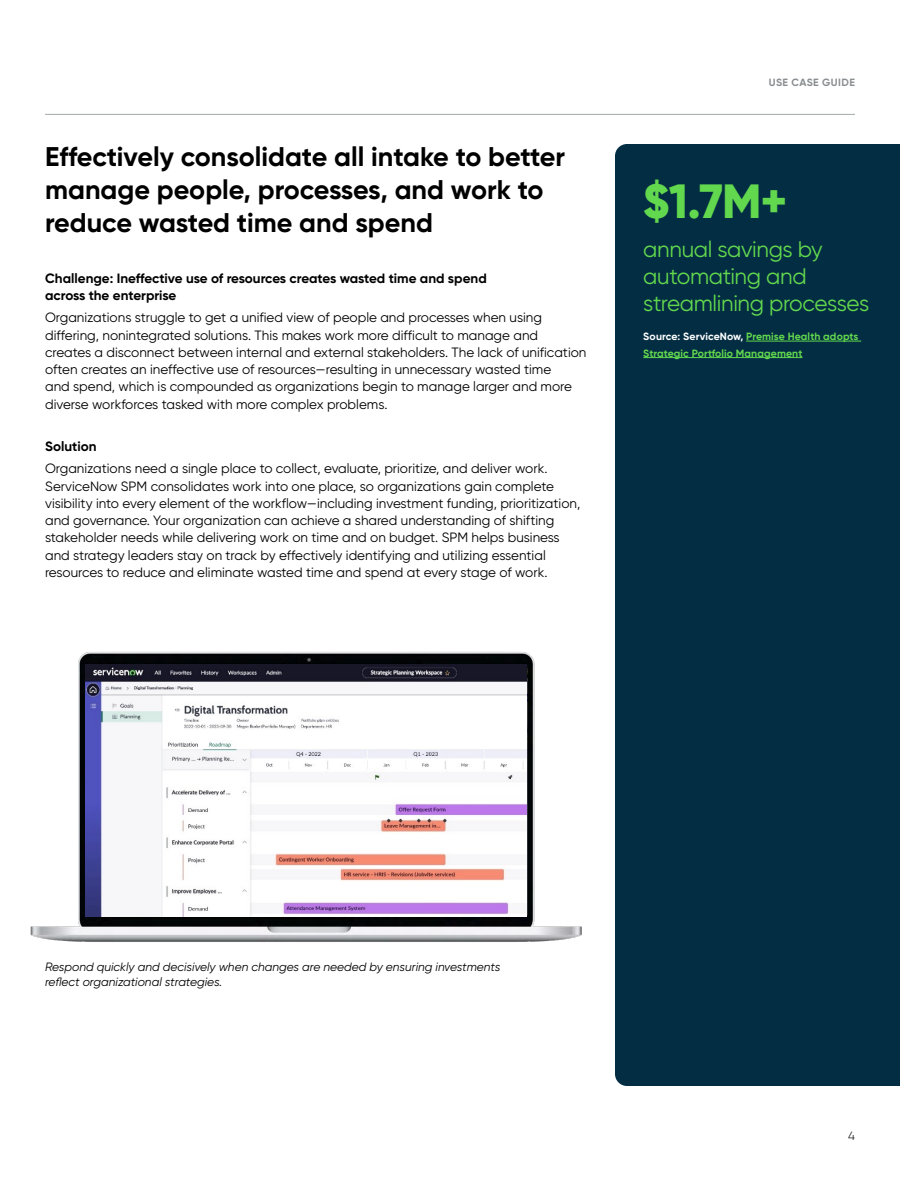
<style>
.page{position:relative;width:900px;height:1200px;background:#fff}
.page>*{position:absolute;margin:0;border:0;box-sizing:border-box;transform-origin:0 0}
.Pull_quote_large{font:800 48px "Gilroy";color:#62d84e}
.Headline_1{font:700 27px/33px "Gilroy";color:#000}
.Pull_quote_large-2{font:22.5px/27px "Gilroy";letter-spacing:-.015em;color:#62d84e}
.Body_Copy{font:13.5px/17.2px "Gilroy";color:#000}
.Headline_2{font:700 13.5px/17.2px "Gilroy";color:#000}
.image_caption{font:italic 12px/14.4px "Gilroy";color:#000}
.t1{font:300 12px "Gilroy";color:#000}
.Guotes_Contribution{font:700 10.5px/16.5px "Gilroy";letter-spacing:.01em;color:#62d84e}
.t2{font:700 10.5px "Gilroy";letter-spacing:.035em;color:#8a8e91}
.s1{color:#fff}
</style>
<div class="page">
<hr style="left:45px;top:114px;width:810px;height:1px;background:#a5a8aa">
<div style="left:615px;top:144px;width:285px;height:942px;background:#032d42"></div>
<hr style="left:746px;top:341px;width:115px;height:1px;background:#62d84e">
<hr style="left:643px;top:357px;width:160px;height:1px;background:#62d84e">
<img style="left:30px;top:651px;width:552px;height:291px">
<img style="left:86px;top:664px;width:441px;height:252px">
<p class="Headline_1" style="left:45px;top:139px;width:522px">Effectively consolidate all intake to better manage people, processes, and work to reduce wasted time and spend</p>
<p class="Headline_2" style="left:45px;top:269px;width:443px">Challenge: Ineffective use of resources creates wasted time and spend across the enterprise</p>
<p class="Body_Copy" style="left:45px;top:309px;width:543px">Organizations struggle to get a unified view of people and processes when using differing, nonintegrated solutions. This makes work more difficult to manage and creates a disconnect between internal and external stakeholders. The lack of unification often creates an ineffective use of resources—resulting in unnecessary wasted time<br>and spend, which is compounded as organizations begin to manage larger and more diverse workforces tasked with more complex problems.</p>
<p class="Headline_2" style="left:45px;top:437px;width:53px">Solution</p>
<p class="Body_Copy" style="left:45px;top:460px;width:537px">Organizations need a single place to collect, evaluate, prioritize, and deliver work.<br>ServiceNow SPM consolidates work into one place, so organizations gain complete visibility into every element of the workflow—including investment funding, prioritization, and governance. Your organization can achieve a shared understanding of shifting stakeholder needs while delivering work on time and on budget. SPM helps business and strategy leaders stay on track by effectively identifying and utilizing essential resources to reduce and eliminate wasted time and spend at every stage of work.</p>
<p class="t2" style="left:769px;top:76px;width:88px">USE CASE GUIDE</p>
<p class="Pull_quote_large" style="left:643px;top:171px;width:146px">$1.7M+</p>
<p class="Pull_quote_large-2" style="left:643px;top:236px;width:228px">annual savings by automating and streamlining processes</p>
<p class="Guotes_Contribution" style="left:643px;top:328px;width:217px"><span class="s1">Source: ServiceNow,</span> Premise Health adopts<br>Strategic Portfolio Management</p>
<p class="image_caption" style="left:45px;top:960px;width:457px">Respond quickly and decisively when changes are needed by ensuring investments reflect organizational strategies.</p>
<p class="t1" style="left:848px;top:1128px;width:8px">4</p>
</div>
